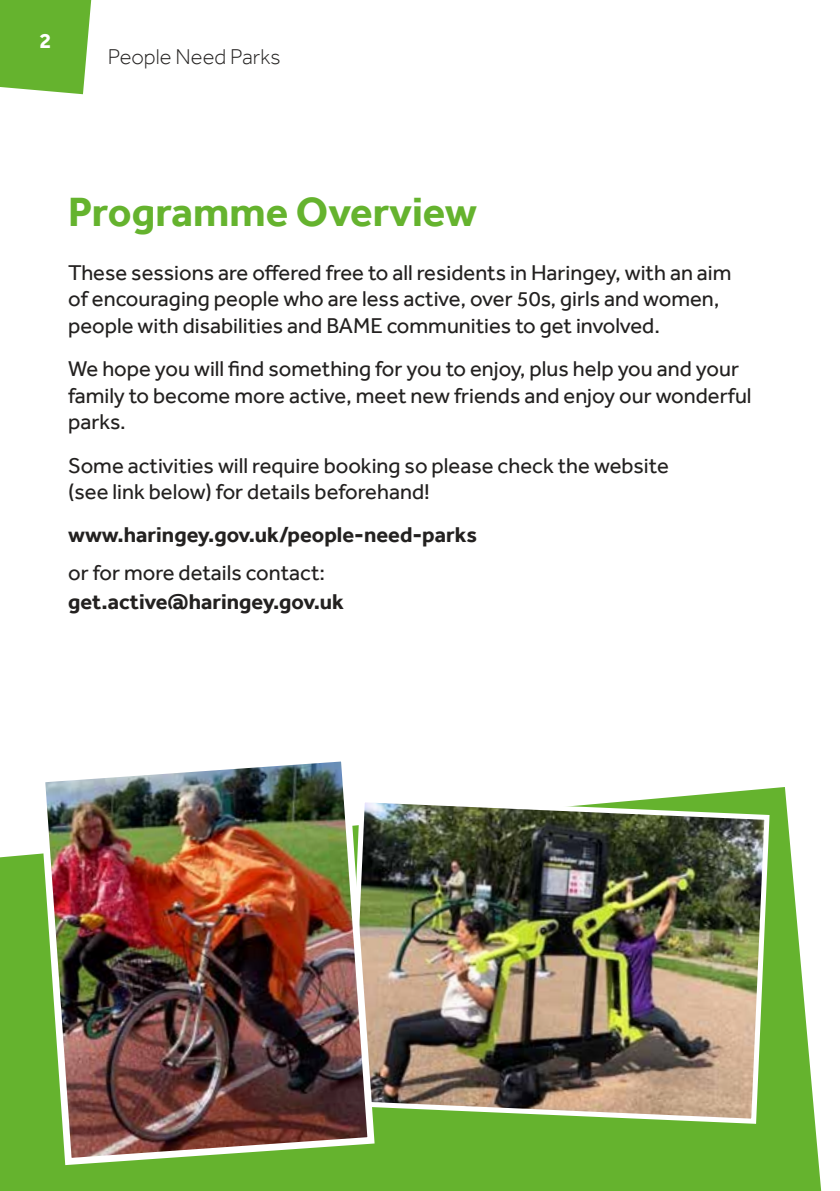
<style>
.page{position:relative;width:840px;height:1191px;background:#fff}
.page>*{position:absolute;margin:0;border:0;box-sizing:border-box;transform-origin:0 0}
.t1{font:700 42px "Effra";color:#65b32e}
.t2{font:22px/26.4px "Effra";color:#232120}
.t3{font:700 22px "Effra";color:#232120}
.t4{font:300 22px "Effra";color:#232120}
.t5{font:700 22px "Effra";color:#fff}
</style>
<div class="page">
<svg style="left:0;top:0;width:92px;height:94px;background:#71b93e"></svg>
<svg style="left:0;top:787px;width:820px;height:404px;fill:#65b32e"></svg>
<img style="left:378px;top:794px;width:393px;height:332px">
<img style="left:34px;top:761px;width:344px;height:407px">
<p class="t5" style="left:39px;top:28px;width:13px">2</p>
<p class="t4" style="left:108px;top:44px;width:174px">People Need Parks</p>
<h1 class="t1" style="left:68px;top:187px;width:410px">Programme Overview</h1>
<p class="t2" style="left:68px;top:259px;width:664px">These sessions are offered free to all residents in Haringey, with an aim of encouraging people who are less active, over 50s, girls and women, people with disabilities and BAME communities to get involved.</p>
<p class="t2" style="left:68px;top:355px;width:684px">We hope you will find something for you to enjoy, plus help you and your family to become more active, meet new friends and enjoy our wonderful parks.</p>
<p class="t2" style="left:68px;top:452px;width:602px">Some activities will require booking so please check the website (see link below) for details beforehand!</p>
<p class="t3" style="left:68px;top:521px;width:410px">www.haringey.gov.uk/people-need-parks</p>
<p class="t2" style="left:68px;top:559px;width:258px">or for more details contact:</p>
<p class="t3" style="left:68px;top:588px;width:277px">get.active@haringey.gov.uk</p>
</div>
